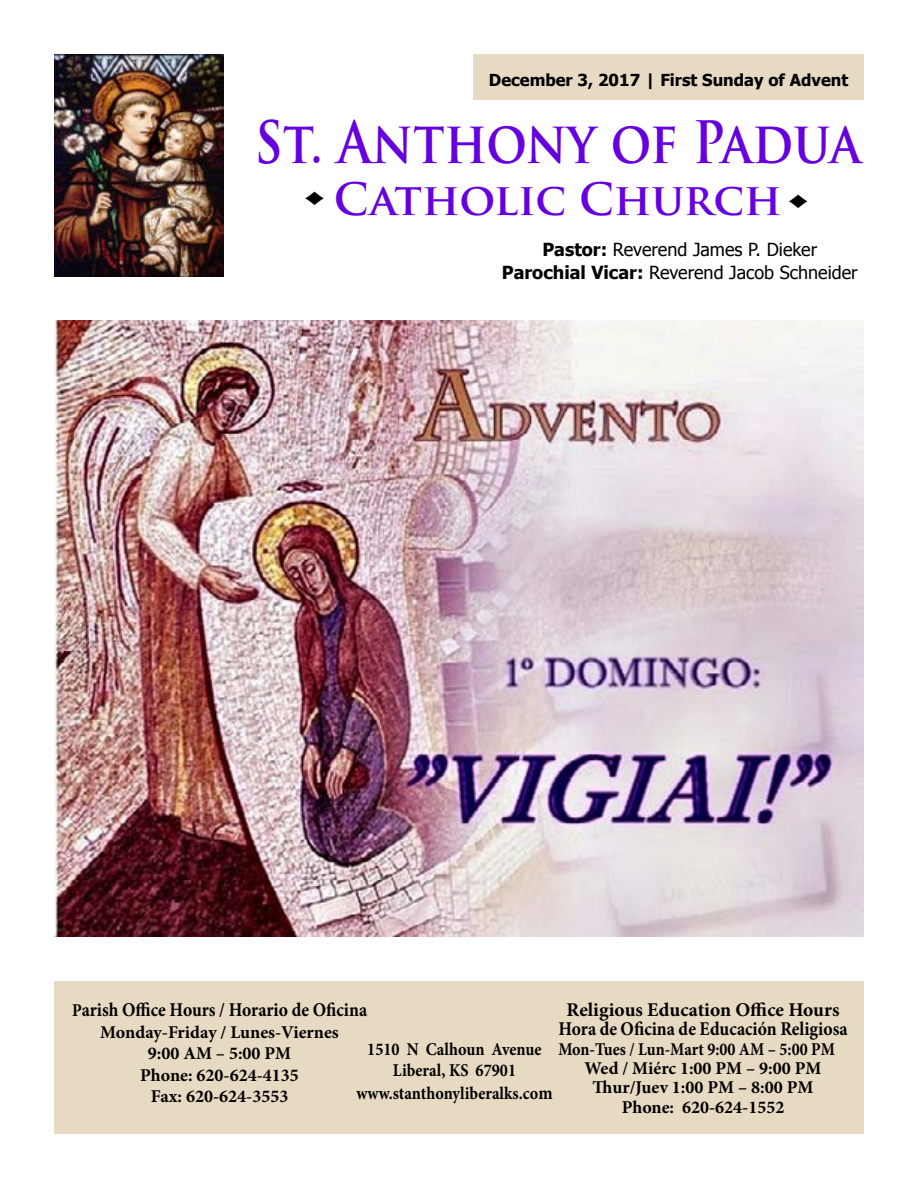
<style>
.page{position:relative;width:918px;height:1188px;background:#fff}
.page>*{position:absolute;margin:0;border:0;box-sizing:border-box;transform-origin:0 0}
.t1{font:700 57px "Trajan Pro";color:#6600df;scale:.86 1}
.t2{font:700 43.5px "Trajan Pro";color:#6600df}
.t3{font:30px "Mistral";color:#000}
.t4{font:700 19.5px/19.4px "Minion Pro";color:#000;text-align:center}
.t5{font:700 19.5px "Minion Pro";color:#000;scale:.9 1}
.t6{font:700 18px/21.6px "Minion Pro";color:#000;text-align:center}
.t7{font:18px/22.5px "Tahoma";color:#000;text-align:center}
.t8{font:700 18px/22px "Minion Pro";color:#000;text-align:center;scale:.9 1}
.t9{font:700 18px "Minion Pro";color:#000;scale:.89 1}
.t10{font:700 16.5px "Tahoma";color:#000}
.s1{font-weight:700}
.s2{font-size:18px}
.s3{font-size:18.75px}
</style>
<div class="page">
<div style="left:54px;top:981px;width:810px;height:153px;background:#e7dac2"></div>
<div style="left:473px;top:54px;width:391px;height:45px;background:#e7dac2"></div>
<img style="left:54px;top:54px;width:170px;height:223px">
<img style="left:54px;top:320px;width:810px;height:617px">
<p class="t10" style="left:489px;top:69px;width:361px">December 3, 2017 | First Sunday of Advent</p>
<h1 class="t1" style="left:254px;top:107px;width:707px">St. Anthony of Padua</h1>
<h2 class="t2" style="left:334px;top:173px;width:449px">Catholic Church</h2>
<h3 class="t3" style="left:296px;top:206px;width:17px;rotate:-90deg">♦</h3>
<h3 class="t3" style="left:780px;top:209px;width:17px;rotate:-90deg">♦</h3>
<p class="t7" style="left:502px;top:238px;width:357px"><span class="s1">Pastor:</span> Reverend James P. Dieker<br><span class="s1">Parochial Vicar:</span> Reverend Jacob Schneider</p>
<p class="t5" style="left:72px;top:996px;width:330px"><span class="s2">P</span>arish Office Hours / Horario de Oficina</p>
<p class="t6" style="left:100px;top:1021px;width:240px">Monday-Friday / Lunes-Viernes<br>9:00 AM – 5:00 PM<br>Phone: 620-624-4135<br>Fax: 620-624-3553</p>
<p class="t4" style="left:558px;top:1000px;width:291px">Religious Education Office Hours<br>Hora de Oficina de Educación Religiosa</p>
<p class="t9" style="left:558px;top:1036px;width:312px">Mon-Tues / Lun-Mart 9:00 AM – 5:00 PM</p>
<p class="t6" style="left:585px;top:1057px;width:238px">Wed / Miérc 1:00 PM – 9:00 PM</p>
<p class="t6" style="left:593px;top:1077px;width:222px">Thur/Juev 1:00 PM – 8:00 PM</p>
<p class="t6" style="left:622px;top:1096px;width:164px">Phone: 620-624-1552</p>
<p class="t8" style="left:356px;top:1038px;width:219px">1510 N Calhoun Avenue<br>Liberal, KS 67901 www.stanthonyliberalks.co<span class="s3">m</span></p>
</div>
